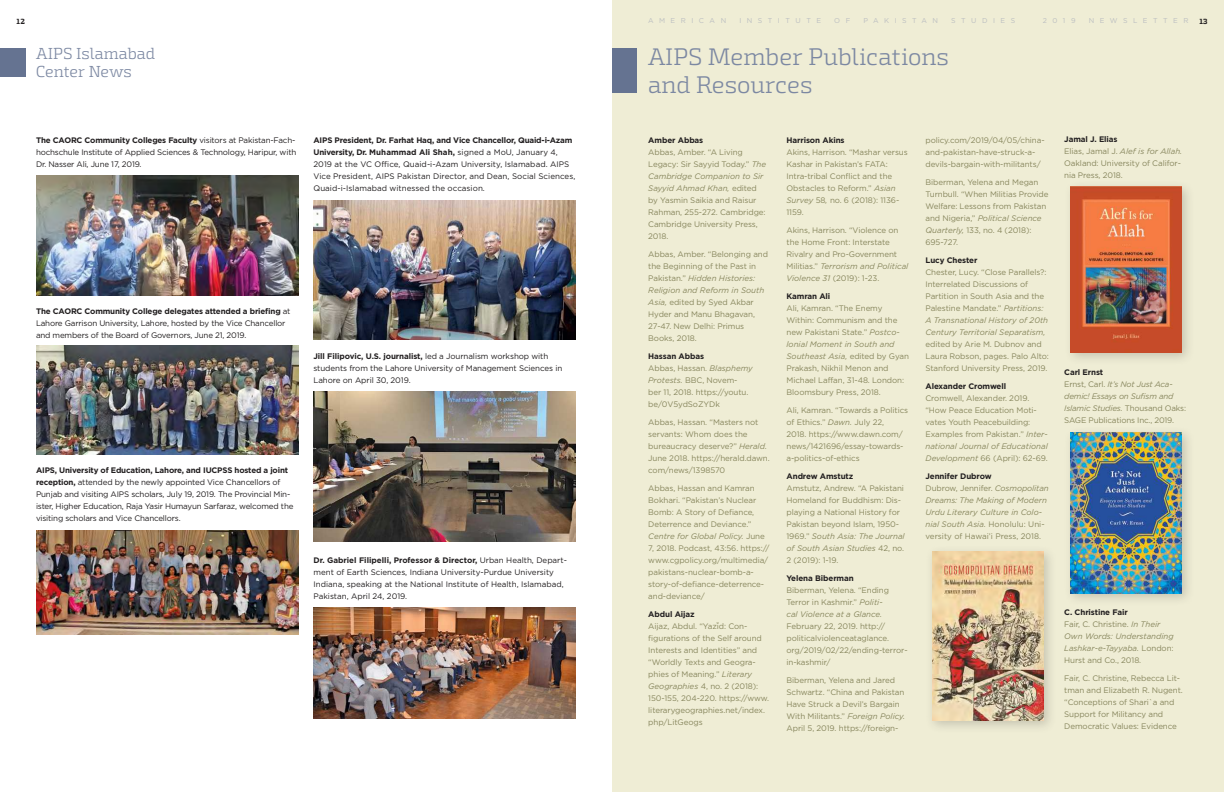
<style>
.page{position:relative;width:1224px;height:792px;background:#fff}
.page>*{position:absolute;margin:0;border:0;box-sizing:border-box;transform-origin:0 0}
.t1{font:300 24px/28px "Exo Slab Pro";letter-spacing:-.005em;color:#7c88a2}
.t2{font:300 16px/18px "Exo Slab Pro";letter-spacing:-.01em;color:#7c88a2}
.t3{font:8px/12px "Gotham";letter-spacing:-.01em;color:#87865d}
.t4{font:8px/12px "Gotham";letter-spacing:-.02em;color:#221f20}
.t5{font:italic 8px/12px "Gotham";letter-spacing:-.01em;color:#87865d}
.t6{font:700 8px/12px "Gotham";letter-spacing:-.01em;color:#221f20}
.t7{font:8px/12px "Gotham";color:#221f20}
.t8{font:8px/12px "Gotham";letter-spacing:.005em;color:#221f20}
.t9{font:700 7.5px "Exo Slab Pro";color:#221f20}
.t10{font:7px "Gotham";letter-spacing:.79em;color:#bbbec1}
.s1{font-weight:700}
.s2{font-weight:400}
.s3{font-style:italic}
.s4{font-weight:700;color:#221f20}
.s5{font-weight:700;font-style:normal;color:#221f20}
.s6{font-style:normal}
</style>
<div class="page">
<div style="left:612px;top:0;width:612px;height:792px;background:#efedd5"></div>
<div style="left:0;top:48px;width:25px;height:29px;background:#657391"></div>
<img style="left:36px;top:530px;width:262px;height:104px">
<img style="left:314px;top:201px;width:262px;height:138px">
<img style="left:314px;top:392px;width:262px;height:149px">
<img style="left:314px;top:608px;width:262px;height:111px">
<img style="left:36px;top:176px;width:262px;height:120px">
<img style="left:36px;top:346px;width:263px;height:108px">
<div style="left:1063px;top:425px;width:132px;height:181px;background:#221f20;opacity:.2"></div>
<img style="left:1070px;top:432px;width:112px;height:161px">
<div style="left:1063px;top:179px;width:132px;height:186px;background:#221f20;opacity:.2"></div>
<img style="left:1070px;top:186px;width:112px;height:167px">
<div style="left:925px;top:545px;width:131px;height:189px;background:#221f20;opacity:.2"></div>
<img style="left:932px;top:552px;width:112px;height:169px">
<div style="left:612px;top:48px;width:25px;height:45px;background:#657391"></div>
<p class="t10" style="left:648px;top:17px;width:80px">american</p>
<p class="t10" style="left:739px;top:17px;width:83px">institute</p>
<p class="t10" style="left:834px;top:17px;width:18px">o f</p>
<p class="t10" style="left:863px;top:17px;width:76px">pakistan</p>
<p class="t10" style="left:951px;top:17px;width:66px">studies</p>
<p class="t10" style="left:1043px;top:17px;width:34px">2019</p>
<p class="t10" style="left:1089px;top:17px;width:101px">newsletter</p>
<p class="t9" style="left:16px;top:17px;width:10px">12</p>
<p class="t9" style="left:1199px;top:17px;width:10px">13</p>
<h2 class="t2" style="left:36px;top:45px;width:121px">AIPS Islamabad<br>Center News</h2>
<h1 class="t1" style="left:648px;top:43px;width:303px">AIPS Member Publications and Resources</h1>
<p class="t4" style="left:36px;top:134px;width:262px;text-align:justify"><span class="s1">The CAORC Community Colleges Faculty</span> visitors at Pakistan-Fach&shy;hochschule I nstitute of Applied Sciences &amp; Technology, Haripur, with Dr. Nasser Ali, June 17, 2019.</p>
<p class="t8" style="left:314px;top:134px;width:260px"><span class="s1">AIPS President, Dr. Farhat Haq, and Vice Chancellor, Quaid-i-Azam University, Dr. Muhammad Ali Shah,</span> signed a M oU, January 4, 2019 at the VC Office, Quaid-i-Azam U niversity, Islamabad. AIPS<br>Vice President, AIPS</p>
<p class="t4" style="left:314px;top:170px;width:263px;text-indent:84px">Pakistan D irector, and Dean, Social Sciences,<br>Quaid-i-Islamabad witnessed the occasion.</p>
<p class="t4" style="left:36px;top:305px;width:256px"><span class="s1">The CAORC Community College delegates attended a briefing</span> at<br>Lahore Garrison U niversity, Lahore, hosted by the Vice Chancellor and members of the Board of Governors, June 21, 2019.</p>
<p class="t4" style="left:314px;top:350px;width:250px"><span class="s1">Jill Filipovic, U.S. journalist,</span> led a Journalism workshop with students from the Lahore U niversity of Management Sciences in<br>Lahore on April 30, 2019.</p>
<p class="t6" style="left:36px;top:464px;width:254px">AIPS, University of Education, Lahore, and IUCPSS hosted a joint reception, <span class="s2">attended by the newly appointed Vice Chancellors of<br>Punjab and visiting AIPS</span></p>
<p class="t4" style="left:36px;top:488px;width:259px;text-indent:95px">scholars, July 19, 2019. The Provincial M in&shy;ister, Higher Education, Raja Yasir Humayun Sarfaraz, welcomed the visiting scholars and Vice Chancellors.</p>
<p class="t7" style="left:314px;top:554px;width:255px"><span class="s1">Dr. Gabriel Filipelli, Professor &amp; Director,</span> U rban Health, Depart&shy;ment of Earth Sciences, I ndiana U niversity-Purdue U niversity<br>I ndiana, speaking at the National I nstitute of Health, Islamabad, Pakistan, April 24, 2019.</p>
<p class="t6" style="left:648px;top:134px;width:57px">Amber Abbas</p>
<p class="t3" style="left:648px;top:146px;width:119px">Abbas, Amber. “A Living<br>Legacy: Sir Sayyid Today.” <span class="s3">The<br>Cambridge Companion to Sir<br>Sayyid Ahmad Khan,</span> edited by Yasmin Saikia and Raisur<br>Rahman, 255-272. Cambridge:<br>Cambridge U niversity Press,<br>2018.</p>
<p class="t3" style="left:648px;top:248px;width:121px">Abbas, Amber. “Belonging and the Beginning of the Past in<br>Pakistan.” <span class="s3">Hidden Histories:<br>Religion and Reform in South<br>Asia,</span> edited by Syed Akbar<br>Hyder and Manu Bhagavan,<br>27-47. New Delhi: Primus<br>Books, 2018.</p>
<p class="t3" style="left:648px;top:350px;width:106px"><span class="s4">Hassan Abbas<br></span>Abbas, Hassan. <span class="s3">Blasphemy<br>Protests.</span> BBC, N ovem-<br>ber 11, 2018. https://youtu. be/0V5ydSoZYD k</p>
<p class="t3" style="left:648px;top:416px;width:123px">Abbas, Hassan. “Masters not servants: Whom does the bureaucracy deserve?” <span class="s3">Herald.<br></span>June 2018. https://herald.dawn. com/news/1398570</p>
<p class="t3" style="left:648px;top:482px;width:123px">Abbas, Hassan and Kamran<br>Bokhari. “Pakistan’s N uclear<br>Bomb: A Story of Defiance,<br>Deterrence and Deviance.”<br><span class="s3">Centre for Global Policy.</span> June<br>7, 2018. Podcast, 43:56. https:// www.cgpolicy.org/multimedia/ pakistans-nuclear-bomb-a&shy;story-of-defiance-deterrence&shy;and-deviance/</p>
<p class="t6" style="left:648px;top:608px;width:48px">Abdul Aijaz</p>
<p class="t3" style="left:648px;top:620px;width:122px">Aijaz, Abdul. “Yazi¯d: Con&shy;figurations of the Self around<br>I nterests and Identities” and “Worldly Texts and Geogra&shy;phies of M eaning.” <span class="s3">Literary<br>Geographies</span> 4, no. 2 (2018):<br>150-155, 204-220. https://www. literarygeographies.net/index. php/LitGeogs</p>
<p class="t6" style="left:787px;top:134px;width:60px">Harrison Akins</p>
<p class="t3" style="left:787px;top:146px;width:123px">Akins, Harrison. “Mashar versus<br>Kashar in Pakistan’s FATA</p>
<p class="t3" style="left:787px;top:158px;width:114px;text-indent:99px">:<br>I ntra-tribal Conflict and the<br>Obstacles to Reform.” <span class="s3">Asian<br>Survey</span> 58<span class="s3">,</span> no. 6 (2018): 1136-<br>1159.</p>
<p class="t3" style="left:787px;top:224px;width:123px">Akins, Harrison. “Violence on the Home Front: I nterstate<br>Rivalry and Pro-Government<br>M ilitias.” <span class="s3">Terrorism and Political<br>Violence 31</span> (2019): 1-23.</p>
<p class="t6" style="left:787px;top:290px;width:45px">Kamran Ali</p>
<p class="t3" style="left:787px;top:302px;width:124px">Ali, Kamran. “The Enemy<br>Within: Communism and the new Pakistani State.” <span class="s3">Postco&shy;lonial Moment in South and<br>Southeast Asia,</span> edited by Gyan<br>Prakash, N ikhil Menon and<br>M ichael Laffan, 31-48. London:<br>Bloomsbury Press, 2018.</p>
<p class="t3" style="left:787px;top:404px;width:123px">Ali, Kamran. “Towards a Politics of Ethics.” <span class="s3">Dawn.</span> July 22,<br>2018. https://www.dawn.com/ news/1421696/essay-towards&shy;a-politics-of-ethics</p>
<p class="t6" style="left:787px;top:470px;width:68px">Andrew Amstutz</p>
<p class="t3" style="left:787px;top:482px;width:120px">Amstutz, Andrew. “A Pakistani<br>Homeland for Buddhism: Dis&shy;playing a National History for<br>Pakistan beyond Islam, 1950-<br>1969.” <span class="s3">South Asia: The Journal of South Asian Studies</span> 42, no.<br>2 (2019): 1-19.</p>
<p class="t6" style="left:787px;top:572px;width:69px">Yelena Biberman</p>
<p class="t3" style="left:787px;top:584px;width:104px">Biberman, Yelena. “Ending<br>Terror in Kashmir.” <span class="s3">Politi&shy;cal Violence at a Glance.</span></p>
<p class="t3" style="left:787px;top:620px;width:123px">February 22, 2019. http:// politicalviolenceataglance. org/2019/02/22/ending-terror&shy;in-kashmir/</p>
<p class="t3" style="left:787px;top:674px;width:120px">Biberman, Yelena and Jared<br>Schwartz. “China and Pakistan<br>Have Struck a Devil’s Bargain<br>With M ilitants.” <span class="s3">Foreign Policy.<br></span>April 5, 2019. https://foreign-</p>
<p class="t3" style="left:926px;top:134px;width:121px">policy.com/2019/04/05/china&shy;and-pakistan-have-struck-a&shy;devils-bargain-with-militants/</p>
<p class="t3" style="left:926px;top:176px;width:125px">Biberman, Yelena and Megan<br>Turnbull. “When M ilitias Provide<br>Welfare: Lessons from Pakistan and N igeria,” <span class="s3">Political Science<br>Quarterly,</span> 133, no. 4 (2018):<br>695-727.</p>
<p class="t6" style="left:926px;top:254px;width:53px">Lucy Chester</p>
<p class="t3" style="left:926px;top:266px;width:124px">Chester, Lucy. “Close Parallels?:<br>I nterrelated D iscussions of<br>Partition in South Asia and the<br>Palestine M andate.” <span class="s3">Partitions:<br>A Transnational History of 20th<br>Century Territorial Separatism,</span></p>
<p class="t3" style="left:926px;top:338px;width:125px">edited by Arie M . Dubnov and<br>Laura Robson, pages. Palo Alto:<br>Stanford U niversity Press, 2019.</p>
<p class="t6" style="left:926px;top:380px;width:82px">Alexander Cromwell</p>
<p class="t3" style="left:926px;top:392px;width:124px">Cromwell, Alexander. 2019. “How Peace Education Moti&shy;vates Youth Peacebuilding:<br>Examples from Pakistan.” <span class="s3">Inter&shy;national Journal of Educational<br>Development</span> 66 (April): 62-69.</p>
<p class="t5" style="left:926px;top:471px;width:125px"><span class="s5">Jennifer Dubrow<br></span><span class="s6">D ubrow, Jennifer.</span> Cosmopolitan<br>Dreams: The Making of Modern<br>Urdu Literary Culture in Colo&shy;nial South Asia. <span class="s6">Honolulu: U ni&shy;versity of Hawai’i Press, 2018.</span></p>
<p class="t3" style="left:1064px;top:134px;width:120px"><span class="s4">Jamal J. Elias<br></span>Elias, Jamal J. <span class="s3">Alef is for Allah.<br></span>Oakland: U niversity of Califor&shy;nia Press, 2018.</p>
<p class="t5" style="left:1064px;top:367px;width:123px"><span class="s5">Carl Ernst<br></span><span class="s6">E rnst, Carl.</span> It’s Not Just Aca&shy;demic! Essays on Sufism and<br>Islamic Studies. <span class="s6">Thousand Oaks:<br>SAGE Publications I nc., 2019.</span></p>
<p class="t5" style="left:1064px;top:607px;width:111px"><span class="s5">C. Christine Fair<br></span><span class="s6">Fair, C. Christine.</span> In Their<br>Own Words: Understanding<br>Lashkar-e-Tayyaba. <span class="s6">London:<br>Hurst and Co., 2018.</span></p>
<p class="t3" style="left:1064px;top:673px;width:120px">Fair, C. Christine, Rebecca Lit&shy;tman and Elizabeth R. N ugent. “Conceptions of Shari`a and<br>Support for M ilitancy and<br>Democratic Values: Evidence</p>
</div>
